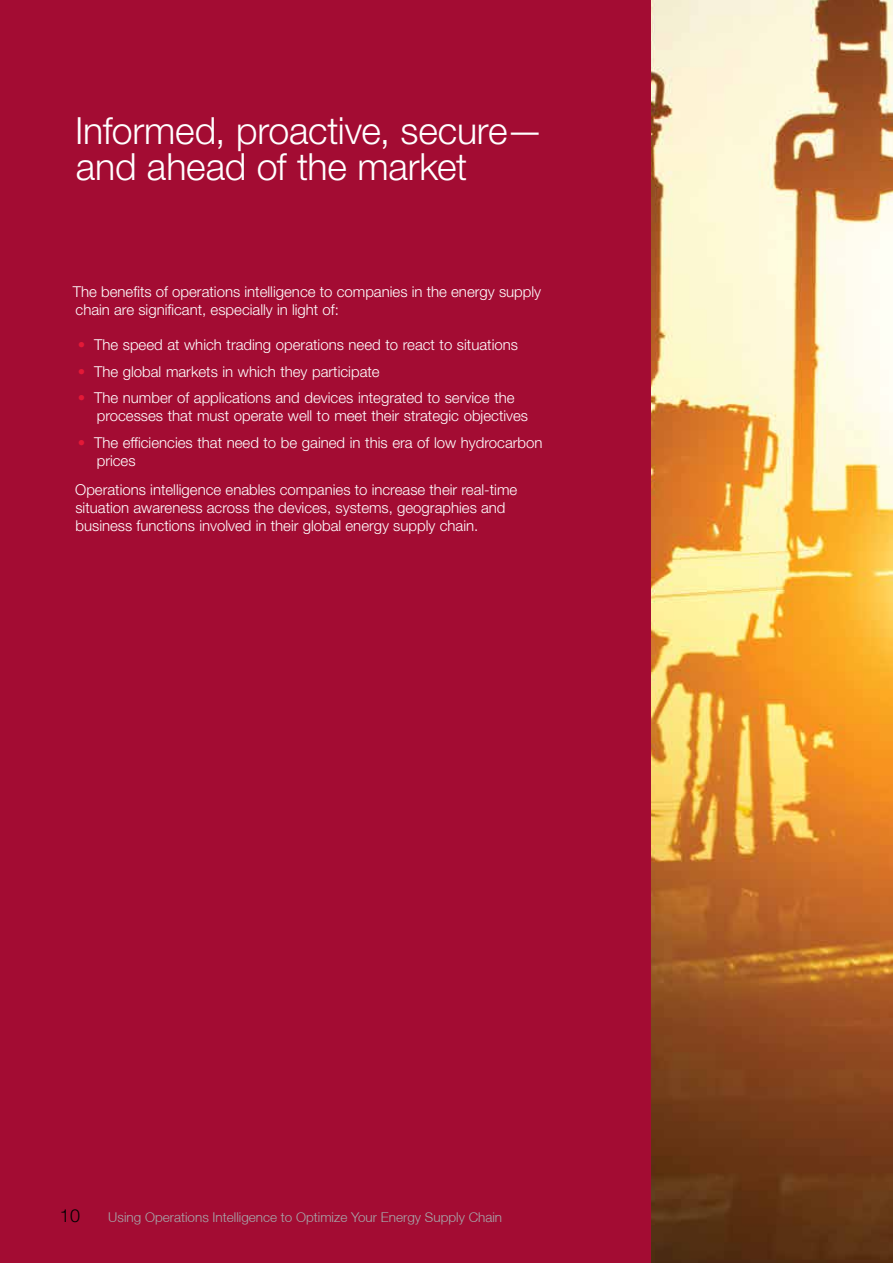
<style>
.page{position:relative;width:893px;height:1263px;background:#fff}
.page>*{position:absolute;margin:0;border:0;box-sizing:border-box;transform-origin:0 0}
.t1{font:300 37.5px/36px "Helvetica Neue LT Std";letter-spacing:-.005em;color:#fff}
.t2{font:300 18px "Helvetica Neue LT Std";color:#000101}
.t3{font:300 15px/18px "Helvetica Neue LT Std";color:#fff}
.t4{font:300 13.5px "Helvetica Neue LT";color:#a7a9ac}
.s1{color:#e31937}
</style>
<div class="page">
<img style="left:651px;top:0;width:242px;height:1263px">
<div style="left:0;top:0;width:651px;height:1263px;background:#a30c33"></div>
<h1 class="t1" style="left:75px;top:112px;width:470px">Informed, proactive, secure— and ahead of the market</h1>
<p class="t3" style="left:73px;top:282px;width:470px">The benefits of operations intelligence to companies in the energy supply chain are significant, especially in light of:</p>
<p class="t3" style="left:78px;top:335px;width:442px"><span class="s1">•</span> The speed at which trading operations need to react to situations</p>
<p class="t3" style="left:78px;top:362px;width:303px"><span class="s1">•</span> The global markets in which they participate</p>
<p class="t3" style="left:97px;top:388px;width:433px;text-indent:-19px"><span class="s1">•</span> The number of applications and devices integrated to service the processes that must operate well to meet their strategic objectives</p>
<p class="t3" style="left:97px;top:433px;width:447px;text-indent:-19px"><span class="s1">•</span> The efficiencies that need to be gained in this era of low hydrocarbon prices</p>
<p class="t3" style="left:75px;top:480px;width:444px">Operations intelligence enables companies to increase their real-time situation awareness across the devices, systems, geographies and business functions involved in their global energy supply chain.</p>
<p class="t2" style="left:60px;top:1205px;width:22px">10</p>
<p class="t4" style="left:108px;top:1209px;width:395px">Using Operations Intelligence to Optimize Your Energy Supply Chain</p>
</div>
